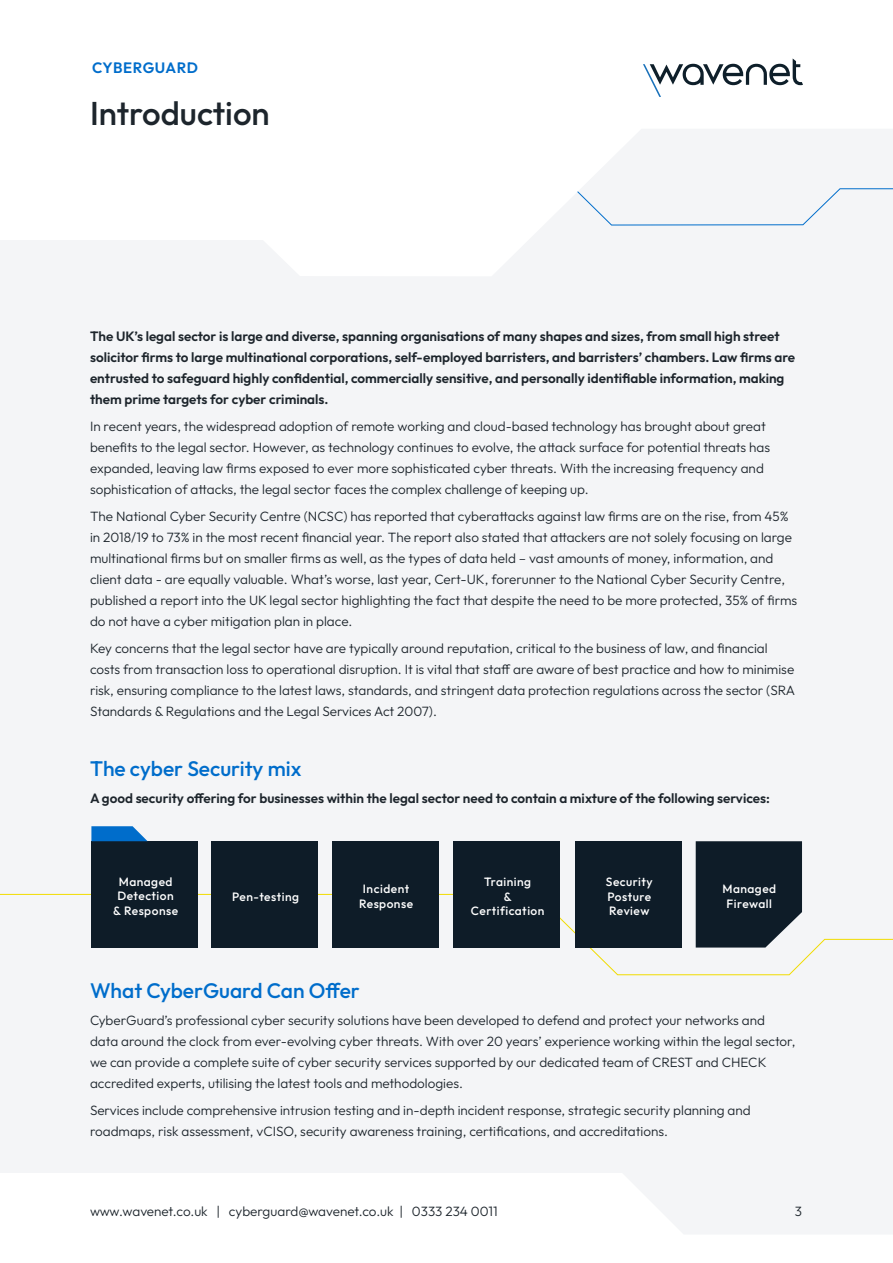
<style>
.page{position:relative;width:893px;height:1263px;background:#f4f5f7}
.page>*{position:absolute;margin:0;border:0;box-sizing:border-box;transform-origin:0 0}
.t1{font:500 33px "Outfit";color:#1d252c}
.Paragraph{font:500 21px "Outfit";color:#006dcb}
.t2{font:600 15px "Outfit";letter-spacing:.025em;color:#006dcb}
.Paragraph-2{font:300 13.5px/21px "Outfit";color:#1d252c}
.Paragraph-3{font:600 13.5px/21px "Outfit";color:#1d252c}
.t3{font:500 12px/14.4px "Outfit";letter-spacing:.04em;color:#fff}
</style>
<div class="page">
<svg style="left:0;top:1173px;width:893px;height:90px;fill:#fff"></svg>
<svg style="left:0;top:0;width:893px;height:276px;fill:#fff"></svg>
<svg style="left:643px;top:58px;width:160px;height:39px"></svg>
<hr style="left:0;top:894px;width:489px;height:1px;background:#f1dc00">
<div style="left:91px;top:841px;width:107px;height:106px;background:#0e1c28"></div>
<div style="left:211px;top:841px;width:107px;height:106px;background:#0e1c28"></div>
<div style="left:332px;top:841px;width:106px;height:106px;background:#0e1c28"></div>
<svg style="left:488px;top:847px;width:405px;height:128px"></svg>
<div style="left:453px;top:841px;width:107px;height:106px;background:#0e1c28"></div>
<div style="left:575px;top:841px;width:106px;height:106px;background:#0e1c28"></div>
<div style="left:696px;top:841px;width:106px;height:106px;background:#0e1c28"></div>
<svg style="left:91px;top:826px;width:56px;height:15px"></svg>
<h5 class="t2" style="left:92px;top:58px;width:107px">CYBERGUARD</h5>
<h2 class="t1" style="left:90px;top:91px;width:181px">Introduction</h2>
<p class="Paragraph-3" style="left:90px;top:326px;width:707px">The UK’s legal sector is large and diverse, spanning organisations of many shapes and sizes, from small high street solicitor firms to large multinational corporations, self-employed barristers, and barristers’ chambers. Law firms are entrusted to safeguard highly confidential, commercially sensitive, and personally identifiable information, making them prime targets for cyber criminals.</p>
<p class="Paragraph-2" style="left:90px;top:416px;width:682px">In recent years, the widespread adoption of remote working and cloud-based technology has brought about great benefits to the legal sector. However, as technology continues to evolve, the attack surface for potential threats has expanded, leaving law firms exposed to ever more sophisticated cyber threats. With the increasing frequency and sophistication of attacks, the legal sector faces the complex challenge of keeping up.</p>
<p class="Paragraph-2" style="left:90px;top:506px;width:709px">The National Cyber Security Centre (NCSC) has reported that cyberattacks against law firms are on the rise, from 45% in 2018/19 to 73% in the most recent financial year. The report also stated that attackers are not solely focusing on large multinational firms but on smaller firms as well, as the types of data held – vast amounts of money, information, and client data - are equally valuable. What’s worse, last year, Cert-UK, forerunner to the National Cyber Security Centre, published a report into the UK legal sector highlighting the fact that despite the need to be more protected, 35% of firms do not have a cyber mitigation plan in place.</p>
<p class="Paragraph-2" style="left:90px;top:638px;width:707px">Key concerns that the legal sector have are typically around reputation, critical to the business of law, and financial costs from transaction loss to operational disruption. It is vital that staff are aware of best practice and how to minimise risk, ensuring compliance to the latest laws, standards, and stringent data protection regulations across the sector (SRA Standards &amp; Regulations and the Legal Services Act 2007).</p>
<p class="Paragraph" style="left:90px;top:755px;width:213px">The cyber Security mix</p>
<p class="Paragraph-3" style="left:90px;top:788px;width:681px">A good security offering for businesses within the legal sector need to contain a mixture of the following services:</p>
<h5 class="t3" style="left:118px;top:875px;width:58px">Managed<br>Detection</h5>
<h5 class="t3" style="left:113px;top:904px;width:66px">&amp; Response</h5>
<h5 class="t3" style="left:232px;top:889px;width:68px">Pen-testing</h5>
<h5 class="t3" style="left:363px;top:882px;width:48px">Incident</h5>
<h5 class="t3" style="left:359px;top:897px;width:56px">Response</h5>
<h5 class="t3" style="left:484px;top:875px;width:48px">Training</h5>
<h5 class="t3" style="left:504px;top:889px;width:10px">&amp;</h5>
<h5 class="t3" style="left:471px;top:904px;width:75px">Certification</h5>
<h5 class="t3" style="left:606px;top:875px;width:48px">Security</h5>
<h5 class="t3" style="left:607px;top:889px;width:45px">Posture</h5>
<h5 class="t3" style="left:609px;top:904px;width:42px">Review</h5>
<h5 class="t3" style="left:722px;top:882px;width:55px">Managed</h5>
<h5 class="t3" style="left:727px;top:897px;width:47px">Firewall</h5>
<p class="Paragraph" style="left:90px;top:977px;width:271px">What CyberGuard Can Offer</p>
<p class="Paragraph-2" style="left:90px;top:1010px;width:707px">CyberGuard’s professional cyber security solutions have been developed to defend and protect your networks and data around the clock from ever-evolving cyber threats. With over 20 years’ experience working within the legal sector, we can provide a complete suite of cyber security services supported by our dedicated team of CREST and CHECK accredited experts, utilising the latest tools and methodologies.</p>
<p class="Paragraph-2" style="left:90px;top:1100px;width:662px">Services include comprehensive intrusion testing and in-depth incident response, strategic security planning and roadmaps, risk assessment, vCISO, security awareness training, certifications, and accreditations.</p>
<p class="Paragraph-2" style="left:90px;top:1201px;width:409px">www.wavenet.co.uk | cyberguard@wavenet.co.uk | 0333 234 0011</p>
<p class="Paragraph-2" style="left:795px;top:1201px;width:9px">3</p>
</div>
